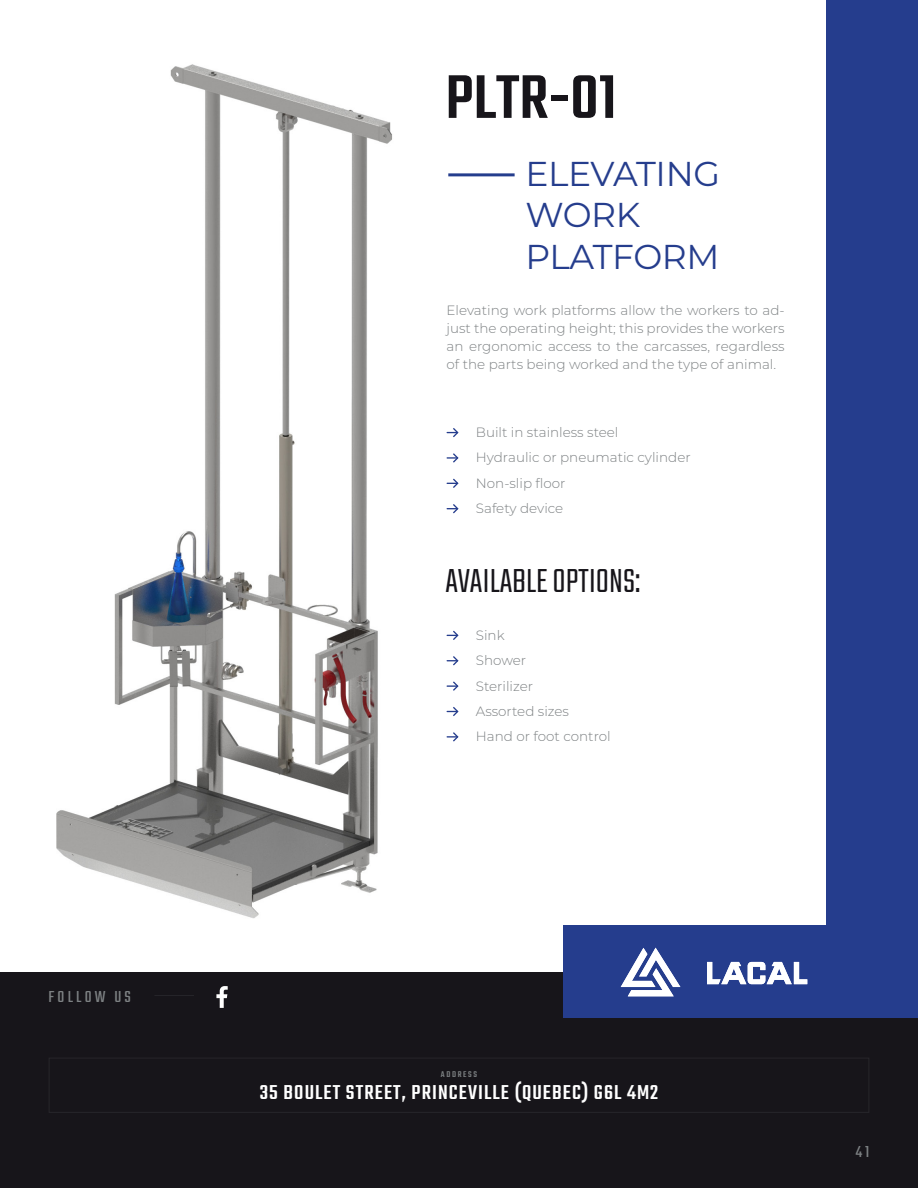
<style>
.page{position:relative;width:918px;height:1188px;background:#fff}
.page>*{position:absolute;margin:0;border:0;box-sizing:border-box;transform-origin:0 0}
.H1_-_Nom_de_machine{font:500 67.5px "Teko";color:#17151a}
.H3_-_Options{font:300 36.75px "Teko";color:#17151a}
.H2_-___de_produit{font:34.5px/41.4px "Montserrat";letter-spacing:-.01em;color:#253d8d}
.t1{font:500 21.75px "Teko";letter-spacing:.05em;color:#fff}
.t2{font:17.7px "Teko";letter-spacing:.18em;color:#7d8183}
._9_pt_-_Texte_descri{font:300 13.5px/18px "Montserrat";color:#7d8183;text-align:justify}
._9_pt_-_Enumeration{font:300 13.5px "Montserrat";color:#7d8183}
.t3{font:500 9px "Teko";letter-spacing:.18em;color:#7d8183}
</style>
<div class="page">
<div style="left:0;top:972px;width:918px;height:216px;background:#17151a"></div>
<svg style="left:216px;top:986px;width:12px;height:22px"></svg>
<hr style="left:154px;top:995px;width:40px;height:1px;background:#7d8183">
<img style="left:56px;top:64px;width:337px;height:855px">
<svg style="left:447px;top:732px;width:12px;height:10px"></svg>
<svg style="left:447px;top:707px;width:12px;height:9px"></svg>
<svg style="left:447px;top:504px;width:12px;height:9px"></svg>
<svg style="left:447px;top:681px;width:12px;height:10px"></svg>
<svg style="left:447px;top:479px;width:12px;height:9px"></svg>
<svg style="left:447px;top:656px;width:12px;height:9px"></svg>
<svg style="left:447px;top:453px;width:12px;height:10px"></svg>
<svg style="left:447px;top:631px;width:12px;height:9px"></svg>
<svg style="left:447px;top:428px;width:12px;height:9px"></svg>
<hr style="left:448px;top:173px;width:67px;height:3px;background:#253d8d">
<div style="left:826px;top:0;width:92px;height:1018px;background:#253d8d"></div>
<div style="left:563px;top:926px;width:355px;height:92px;background:#253d8d"></div>
<svg style="left:707px;top:962px;width:100px;height:22px"></svg>
<svg style="left:621px;top:948px;width:59px;height:48px"></svg>
<h3 class="t2" style="left:49px;top:987px;width:84px">FOLLOW US</h3>
<p class="H1_-_Nom_de_machine" style="left:446px;top:58px;width:172px">PLTR-01</p>
<p class="H2_-___de_produit" style="left:525px;top:152px;width:196px">ELEVATING<br>WORK<br>PLATFORM</p>
<p class="_9_pt_-_Texte_descri" style="left:447px;top:300px;width:340px">Elevating work platforms allow the workers to ad&shy;just the operating height; this provides the workers an ergonomic access to the carcasses, regardless of the parts being worked and the type of animal.</p>
<p class="_9_pt_-_Enumeration" style="left:476px;top:423px;width:144px">Built in stainless steel</p>
<p class="_9_pt_-_Enumeration" style="left:476px;top:448px;width:216px">Hydraulic or pneumatic cylinder</p>
<p class="_9_pt_-_Enumeration" style="left:476px;top:474px;width:91px">Non-slip floor</p>
<p class="_9_pt_-_Enumeration" style="left:476px;top:499px;width:89px">Safety device</p>
<p class="H3_-_Options" style="left:446px;top:560px;width:196px">AVAILABLE OPTIONS:</p>
<p class="_9_pt_-_Enumeration" style="left:476px;top:626px;width:30px">Sink</p>
<p class="_9_pt_-_Enumeration" style="left:476px;top:651px;width:52px">Shower</p>
<p class="_9_pt_-_Enumeration" style="left:476px;top:677px;width:59px">Sterilizer</p>
<p class="_9_pt_-_Enumeration" style="left:476px;top:702px;width:95px">Assorted sizes</p>
<p class="_9_pt_-_Enumeration" style="left:476px;top:727px;width:136px">Hand or foot control</p>
<p class="t3" style="left:441px;top:1069px;width:38px">ADDRESS</p>
<h3 class="t1" style="left:260px;top:1080px;width:400px">35 BOULET STREET, PRINCEVILLE (QUEBEC) G6L 4M2</h3>
<h3 class="t2" style="left:856px;top:1142px;width:15px">41</h3>
</div>
